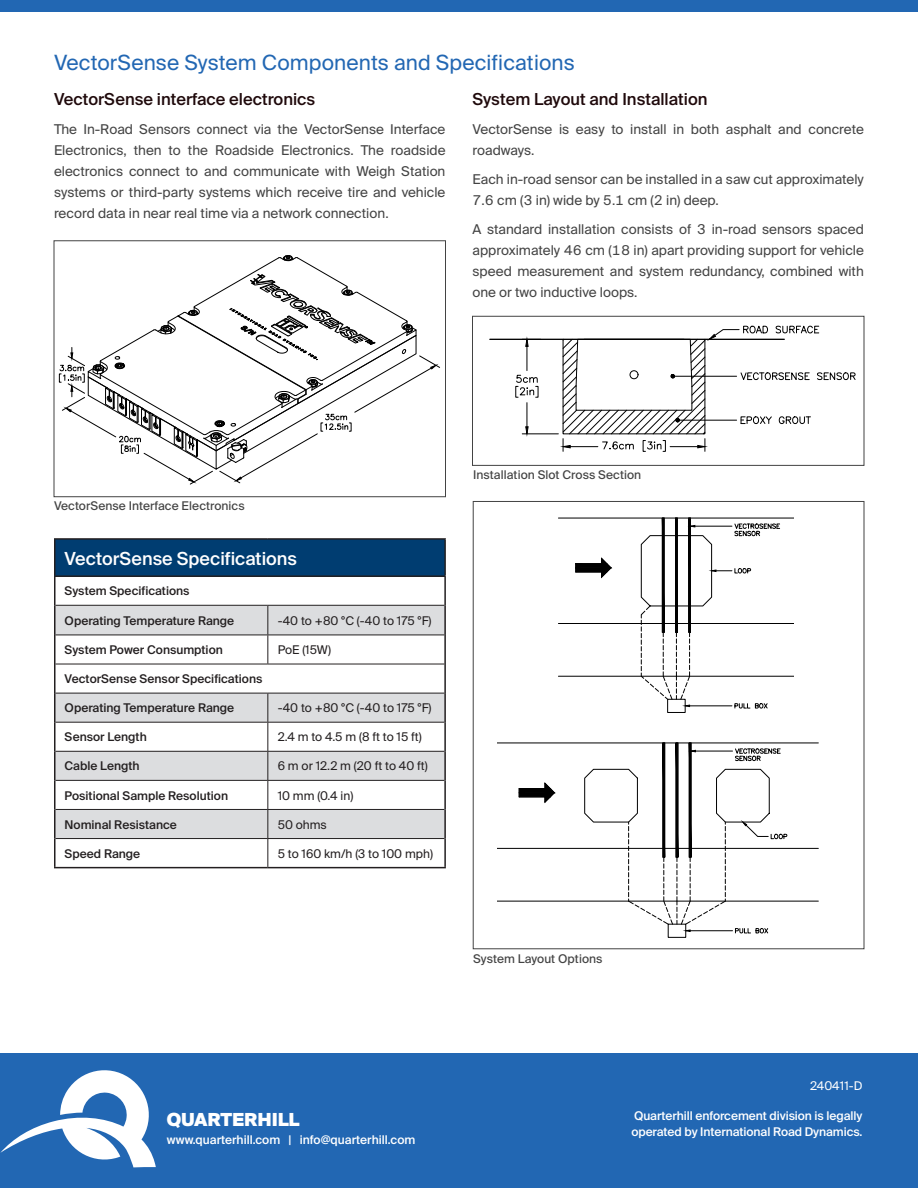
<style>
.page{position:relative;width:918px;height:1188px;background:#fff}
.page>*{position:absolute;margin:0;border:0;box-sizing:border-box;transform-origin:0 0}
.t1{font:21px "Suisse Intl";letter-spacing:.005em;color:#2267b3}
.Brochure_-_Text_Header{font:500 18px "Suisse Intl";color:#fff}
.QH_Paragraph_Style{font:900 18px "Suisse Intl";letter-spacing:-.01em;color:#fff}
.Brochure_-_Regular_Paragraph{font:500 16.5px "Suisse Intl";color:#1f090b}
.Brochure_-_Regular_Paragraph-2{font:13.5px/21px "Suisse Intl";color:#434343;text-align:justify}
.Brochure_-_Regular_Paragraph-3{font:500 12px "Suisse Intl";color:#231f20}
.Brochure_-_Regular_Paragraph-4{font:12px "Suisse Intl";color:#231f20}
.QH_Paragraph_Style-2{font:500 12px/16.5px "Suisse Intl";letter-spacing:-.005em;color:#fff}
.t2{font:12px "Suisse Intl";letter-spacing:.005em;color:#434343}
.t3{font:12px "Suisse Intl";color:#fff}
</style>
<div class="page">
<div style="left:0;top:1053px;width:918px;height:135px;background:#2267b3"></div>
<svg style="left:0;top:1070px;width:156px;height:97px"></svg>
<div style="left:0;top:0;width:918px;height:12px;background:#2267b3"></div>
<div style="left:55px;top:539px;width:390px;height:37px;background:#003d71"></div>
<svg style="left:56px;top:606px;width:388px;height:232px;fill:#dcdddf"></svg>
<hr style="left:56px;top:605px;width:212px;height:1px;background:#231f20">
<hr style="left:268px;top:605px;width:176px;height:1px;background:#231f20">
<hr style="left:56px;top:635px;width:212px;height:1px;background:#231f20">
<hr style="left:268px;top:635px;width:176px;height:1px;background:#231f20">
<svg style="left:267px;top:606px;width:1px;height:58px"></svg>
<hr style="left:56px;top:664px;width:212px;height:1px;background:#231f20">
<hr style="left:268px;top:664px;width:176px;height:1px;background:#231f20">
<hr style="left:56px;top:693px;width:212px;height:1px;background:#231f20">
<hr style="left:268px;top:693px;width:176px;height:1px;background:#231f20">
<hr style="left:56px;top:722px;width:212px;height:1px;background:#231f20">
<hr style="left:268px;top:722px;width:176px;height:1px;background:#231f20">
<hr style="left:56px;top:751px;width:212px;height:1px;background:#231f20">
<hr style="left:268px;top:751px;width:176px;height:1px;background:#231f20">
<hr style="left:56px;top:780px;width:212px;height:1px;background:#231f20">
<hr style="left:268px;top:780px;width:176px;height:1px;background:#231f20">
<hr style="left:56px;top:809px;width:212px;height:1px;background:#231f20">
<hr style="left:268px;top:809px;width:176px;height:1px;background:#231f20">
<hr style="left:56px;top:838px;width:212px;height:1px;background:#231f20">
<hr style="left:268px;top:838px;width:176px;height:1px;background:#231f20">
<svg style="left:267px;top:693px;width:1px;height:174px"></svg>
<hr style="left:54px;top:538px;width:214px;height:2px;background:#231f20">
<hr style="left:54px;top:540px;width:2px;height:35px;background:#231f20">
<hr style="left:268px;top:538px;width:178px;height:2px;background:#231f20">
<hr style="left:444px;top:540px;width:2px;height:35px;background:#231f20">
<hr style="left:54px;top:575px;width:214px;height:2px;background:#231f20">
<hr style="left:54px;top:577px;width:2px;height:28px;background:#231f20">
<hr style="left:268px;top:575px;width:178px;height:2px;background:#231f20">
<hr style="left:444px;top:577px;width:2px;height:28px;background:#231f20">
<hr style="left:54px;top:605px;width:2px;height:30px;background:#231f20">
<hr style="left:444px;top:605px;width:2px;height:30px;background:#231f20">
<hr style="left:54px;top:635px;width:2px;height:29px;background:#231f20">
<hr style="left:444px;top:635px;width:2px;height:29px;background:#231f20">
<hr style="left:54px;top:664px;width:2px;height:29px;background:#231f20">
<hr style="left:444px;top:664px;width:2px;height:29px;background:#231f20">
<hr style="left:54px;top:693px;width:2px;height:29px;background:#231f20">
<hr style="left:444px;top:693px;width:2px;height:29px;background:#231f20">
<hr style="left:54px;top:722px;width:2px;height:29px;background:#231f20">
<hr style="left:444px;top:722px;width:2px;height:29px;background:#231f20">
<hr style="left:54px;top:751px;width:2px;height:29px;background:#231f20">
<hr style="left:444px;top:751px;width:2px;height:29px;background:#231f20">
<hr style="left:54px;top:780px;width:2px;height:29px;background:#231f20">
<hr style="left:444px;top:780px;width:2px;height:29px;background:#231f20">
<hr style="left:54px;top:809px;width:2px;height:30px;background:#231f20">
<hr style="left:444px;top:809px;width:2px;height:30px;background:#231f20">
<hr style="left:54px;top:839px;width:2px;height:28px;background:#231f20">
<hr style="left:444px;top:839px;width:2px;height:28px;background:#231f20">
<hr style="left:54px;top:867px;width:214px;height:1px;background:#231f20">
<hr style="left:268px;top:867px;width:178px;height:1px;background:#231f20">
<svg style="left:59px;top:255px;width:381px;height:229px"></svg>
<div style="left:54px;top:240px;width:392px;height:257px;border:1px solid #434343"></div>
<hr style="left:490px;top:339px;width:294px;height:1px;background:#000">
<hr style="left:522px;top:434px;width:36px;height:1px;background:#000">
<svg style="left:525px;top:403px;width:4px;height:32px"></svg>
<svg style="left:516px;top:340px;width:23px;height:57px"></svg>
<svg style="left:562px;top:326px;width:293px;height:125px"></svg>
<div style="left:472px;top:316px;width:392px;height:150px;border:1px solid #434343"></div>
<hr style="left:558px;top:518px;width:235px;height:1px;background:#000">
<hr style="left:558px;top:623px;width:235px;height:1px;background:#000">
<hr style="left:558px;top:676px;width:235px;height:1px;background:#000">
<svg style="left:575px;top:558px;width:37px;height:20px"></svg>
<div style="left:667px;top:699px;width:18px;height:14px;border:1px solid #000"></div>
<svg style="left:641px;top:517px;width:139px;height:191px"></svg>
<hr style="left:690px;top:706px;width:42px;height:1px;background:#000">
<hr style="left:498px;top:743px;width:320px;height:1px;background:#000">
<hr style="left:498px;top:848px;width:320px;height:1px;background:#000">
<hr style="left:498px;top:901px;width:320px;height:1px;background:#000">
<div style="left:668px;top:924px;width:18px;height:14px;border:1px solid #000"></div>
<svg style="left:518px;top:782px;width:37px;height:21px"></svg>
<svg style="left:584px;top:742px;width:203px;height:191px"></svg>
<hr style="left:690px;top:930px;width:43px;height:1px;background:#000">
<p class="t1" style="left:54px;top:51px;width:522px">VectorSense System Components and Specifications</p>
<p class="Brochure_-_Regular_Paragraph" style="left:54px;top:89px;width:263px">VectorSense interface electronics</p>
<p class="Brochure_-_Regular_Paragraph-2" style="left:54px;top:119px;width:393px">The In-Road Sensors connect via the VectorSense Interface Electronics, then to the Roadside Electronics. The roadside electronics connect to and communicate with Weigh Station systems or third-party systems which receive tire and vehicle record data in near real time via a network connection.</p>
<p class="Brochure_-_Regular_Paragraph" style="left:472px;top:89px;width:236px">System Layout and Installation</p>
<p class="Brochure_-_Regular_Paragraph-2" style="left:472px;top:119px;width:393px">VectorSense is easy to install in both asphalt and concrete roadways.</p>
<p class="Brochure_-_Regular_Paragraph-2" style="left:472px;top:169px;width:393px">Each in-road sensor can be installed in a saw cut approximately<br>7.6 cm (3 in) wide by 5.1 cm (2 in) deep.</p>
<p class="Brochure_-_Regular_Paragraph-2" style="left:472px;top:219px;width:393px">A standard installation consists of 3 in-road sensors spaced approximately 46 cm (18 in) apart providing support for vehicle speed measurement and system redundancy, combined with one or two inductive loops.</p>
<p class="t2" style="left:54px;top:499px;width:192px">VectorSense Interface Electronics</p>
<p class="Brochure_-_Text_Header" style="left:65px;top:548px;width:234px">VectorSense Specifications</p>
<p class="Brochure_-_Regular_Paragraph-3" style="left:65px;top:584px;width:126px">System Specifications</p>
<p class="Brochure_-_Regular_Paragraph-3" style="left:65px;top:614px;width:171px">Operating Temperature Range</p>
<p class="Brochure_-_Regular_Paragraph-4" style="left:278px;top:614px;width:155px">-40 to +80 °C (-40 to 175 °F)</p>
<p class="Brochure_-_Regular_Paragraph-3" style="left:65px;top:643px;width:160px">System Power Consumption</p>
<p class="Brochure_-_Regular_Paragraph-4" style="left:278px;top:643px;width:55px">PoE (15W)</p>
<p class="Brochure_-_Regular_Paragraph-3" style="left:65px;top:672px;width:199px">VectorSense Sensor Specifications</p>
<p class="Brochure_-_Regular_Paragraph-3" style="left:65px;top:701px;width:171px">Operating Temperature Range</p>
<p class="Brochure_-_Regular_Paragraph-4" style="left:278px;top:701px;width:155px">-40 to +80 °C (-40 to 175 °F)</p>
<p class="Brochure_-_Regular_Paragraph-3" style="left:65px;top:730px;width:84px">Sensor Length</p>
<p class="Brochure_-_Regular_Paragraph-4" style="left:278px;top:730px;width:146px">2.4 m to 4.5 m (8 ft to 15 ft)</p>
<p class="Brochure_-_Regular_Paragraph-3" style="left:65px;top:759px;width:76px">Cable Length</p>
<p class="Brochure_-_Regular_Paragraph-4" style="left:278px;top:759px;width:152px">6 m or 12.2 m (20 ft to 40 ft)</p>
<p class="Brochure_-_Regular_Paragraph-3" style="left:65px;top:788px;width:165px">Positional Sample Resolution</p>
<p class="Brochure_-_Regular_Paragraph-4" style="left:278px;top:788px;width:77px">10 mm (0.4 in)</p>
<p class="Brochure_-_Regular_Paragraph-3" style="left:65px;top:817px;width:114px">Nominal Resistance</p>
<p class="Brochure_-_Regular_Paragraph-4" style="left:278px;top:817px;width:51px">50 ohms</p>
<p class="Brochure_-_Regular_Paragraph-3" style="left:65px;top:847px;width:77px">Speed Range</p>
<p class="Brochure_-_Regular_Paragraph-4" style="left:278px;top:847px;width:157px">5 to 160 km/h (3 to 100 mph)</p>
<p class="t2" style="left:473px;top:468px;width:170px">Installation Slot Cross Section</p>
<p class="t2" style="left:473px;top:951px;width:131px">System Layout Options</p>
<p class="QH_Paragraph_Style" style="left:167px;top:1109px;width:134px">QUARTERHILL</p>
<p class="QH_Paragraph_Style-2" style="left:167px;top:1131px;width:250px">www.quarterhill.com | info@quarterhill.com</p>
<p class="t3" style="left:810px;top:1079px;width:54px">240411-D</p>
<p class="QH_Paragraph_Style-2" style="left:631px;top:1107px;width:233px">Quarterhill enforcement division is legally operated by International Road Dynamics.</p>
</div>
